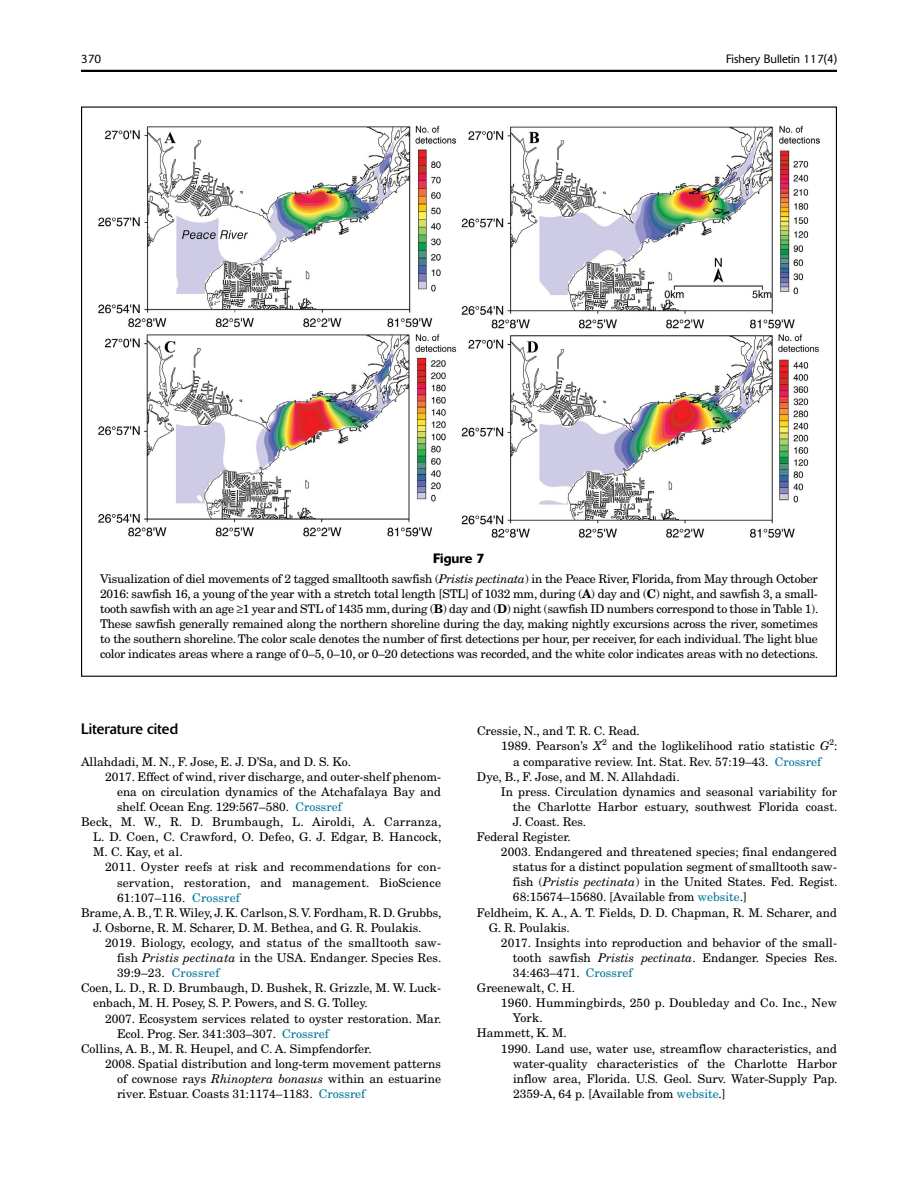
<style>
.page{position:relative;width:918px;height:1188px;background:#fff}
.page>*{position:absolute;margin:0;border:0;box-sizing:border-box;transform-origin:0 0}
.t1{font:15px "Delta";color:#000}
.FN{font:500 13.5px "Delta";color:#000}
.REF1{font:12px/15.1px "New Century Schlbk";color:#000;text-align:justify}
.FC{font:12px/15px "New Century Schlbk";letter-spacing:-.02em;color:#000;text-align:justify}
.REF{font:12px/15.1px "New Century Schlbk";color:#000}
.t2{font:12px "New Century Schlbk";color:#007597}
.t3{font:300 12px "Delta";color:#000}
.REF1-2{font:8.4px "New Century Schlbk";color:#000}
.s1{font-style:italic}
.s2{font-weight:700}
.s3{color:#007597}
</style>
<div class="page">
<hr style="left:81px;top:70px;width:756px;height:2px;background:#000">
<img style="left:99px;top:126px;width:720px;height:412px">
<p class="t3" style="left:81px;top:52px;width:22px">370</p>
<p class="t3" style="left:726px;top:52px;width:112px">Fishery Bulletin 117(4)</p>
<p class="FN" style="left:433px;top:550px;width:53px">Figure 7</p>
<p class="FC" style="left:100px;top:571px;width:720px">Visualization of diel movements of 2 tagged smalltooth sawfish (<span class="s1">Pristis pectinata</span>) in the Peace River, Florida, from May through October 2016: sawfish 16, a young of the year with a stretch total length [STL] of 1032 mm, during (<span class="s2">A</span>) day and (<span class="s2">C</span>) night, and sawfish 3, a small&shy;tooth sawfish with an age ≥1 year and STL of 1435 mm, during (<span class="s2">B</span>) day and (<span class="s2">D</span>) night (sawfish ID numbers correspond to those in Table 1).<br>These sawfish generally remained along the northern shoreline during the day, making nightly excursions across the river, sometimes to the southern shoreline. The color scale denotes the number of first detections per hour, per receiver, for each individual. The light blue color indicates areas where a range of 0–5, 0–10, or 0–20 detections was recorded, and the white color indicates areas with no detections.</p>
<h1 class="t1" style="left:81px;top:719px;width:99px">Literature cited</h1>
<p class="REF" style="left:81px;top:754px;width:272px">Allahdadi, M. N., F. Jose, E. J. D’Sa, and D. S. Ko.</p>
<p class="REF1" style="left:117px;top:769px;width:325px;text-indent:-12px">2017. Effect of wind, river discharge, and outer-shelf phenom&shy;ena on circulation dynamics of the Atchafalaya Bay and shelf. Ocean Eng. 129:567–580.</p>
<p class="t2" style="left:295px;top:799px;width:48px">Crossref</p>
<p class="REF" style="left:93px;top:814px;width:350px;text-align:justify;text-indent:-12px">Beck, M. W., R. D. Brumbaugh, L. Airoldi, A. Carranza, L. D. Coen, C. Crawford, O. Defeo, G. J. Edgar, B. Hancock, M. C. Kay, et al.</p>
<p class="REF1" style="left:117px;top:860px;width:326px;text-indent:-12px">2011. Oyster reefs at risk and recommendations for con&shy;servation, restoration, and management. BioScience 61:107–116.</p>
<p class="t2" style="left:192px;top:890px;width:49px">Crossref</p>
<p class="REF" style="left:93px;top:905px;width:350px;text-indent:-12px">Brame, A. B., T. R. Wiley, J. K. Carlson, S. V. Fordham, R. D. Grubbs,<br>J. Osborne, R. M. Scharer, D. M. Bethea, and G. R. Poulakis.</p>
<p class="REF1" style="left:117px;top:935px;width:326px;text-indent:-12px">2019. Biology, ecology, and status of the smalltooth saw&shy;fish <span class="s1">Pristis pectinata</span> in the USA. Endanger. Species Res.<br>39:9–23.</p>
<p class="t2" style="left:172px;top:966px;width:49px">Crossref</p>
<p class="REF" style="left:93px;top:980px;width:349px;text-indent:-12px">Coen, L. D., R. D. Brumbaugh, D. Bushek, R. Grizzle, M. W. Luck&shy;enbach, M. H. Posey, S. P. Powers, and S. G. Tolley.</p>
<p class="REF1" style="left:117px;top:1011px;width:326px;text-indent:-12px">2007. Ecosystem services related to oyster restoration. Mar.<br>Ecol. Prog. Ser. 341:303–307.</p>
<p class="t2" style="left:282px;top:1026px;width:48px">Crossref</p>
<p class="REF" style="left:81px;top:1041px;width:292px">Collins, A. B., M. R. Heupel, and C. A. Simpfendorfer.</p>
<p class="REF1" style="left:117px;top:1056px;width:326px;text-indent:-12px">2008. Spatial distribution and long-term movement patterns of cownose rays <span class="s1">Rhinoptera bonasus</span> within an estuarine river. Estuar. Coasts 31:1174–1183.</p>
<p class="t2" style="left:319px;top:1087px;width:48px">Crossref</p>
<p class="REF" style="left:477px;top:723px;width:164px">Cressie, N., and T. R. C. Read.</p>
<p class="REF1" style="left:501px;top:739px;width:107px">1989. Pearson’s <span class="s1">X</span><sup>2</sup></p>
<p class="REF1" style="left:612px;top:739px;width:227px">and the loglikelihood ratio statistic <span class="s1">G</span> :</p>
<p class="REF1-2" style="left:829px;top:737px;width:6px">2</p>
<p class="REF1" style="left:513px;top:754px;width:257px">a comparative review. Int. Stat. Rev. 57:19–43.</p>
<p class="t2" style="left:775px;top:754px;width:48px">Crossref</p>
<p class="REF" style="left:477px;top:769px;width:204px">Dye, B., F. Jose, and M. N. Allahdadi.</p>
<p class="REF1" style="left:513px;top:784px;width:326px;text-indent:-12px">In press. Circulation dynamics and seasonal variability for the Charlotte Harbor estuary, southwest Florida coast.<br>J. Coast. Res.</p>
<p class="REF" style="left:477px;top:829px;width:95px">Federal Register.</p>
<p class="REF1" style="left:513px;top:844px;width:326px;text-indent:-12px">2003. Endangered and threatened species; final endangered status for a distinct population segment of smalltooth saw&shy;fish (<span class="s1">Pristis pectinata</span>) in the United States. Fed. Regist.<br>68:15674–15680. [Available from <span class="s3">website</span>.]</p>
<p class="REF" style="left:489px;top:905px;width:349px;text-indent:-12px">Feldheim, K. A., A. T. Fields, D. D. Chapman, R. M. Scharer, and<br>G. R. Poulakis.</p>
<p class="REF1" style="left:513px;top:935px;width:326px;text-indent:-12px">2017. Insights into reproduction and behavior of the small&shy;tooth sawfish <span class="s1">Pristis pectinata</span>. Endanger. Species Res.<br>34:463–471.</p>
<p class="t2" style="left:586px;top:965px;width:48px">Crossref</p>
<p class="REF" style="left:477px;top:980px;width:100px">Greenewalt, C. H.</p>
<p class="REF1" style="left:513px;top:995px;width:326px;text-indent:-12px">1960. Hummingbirds, 250 p. Doubleday and Co. Inc., New<br>York.</p>
<p class="REF" style="left:477px;top:1026px;width:91px">Hammett, K. M.</p>
<p class="REF1" style="left:513px;top:1041px;width:326px;text-indent:-12px">1990. Land use, water use, streamflow characteristics, and water-quality characteristics of the Charlotte Harbor inflow area, Florida. U.S. Geol. Surv. Water-Supply Pap.<br>2359-A, 64 p. [Available from <span class="s3">website</span>.]</p>
</div>
